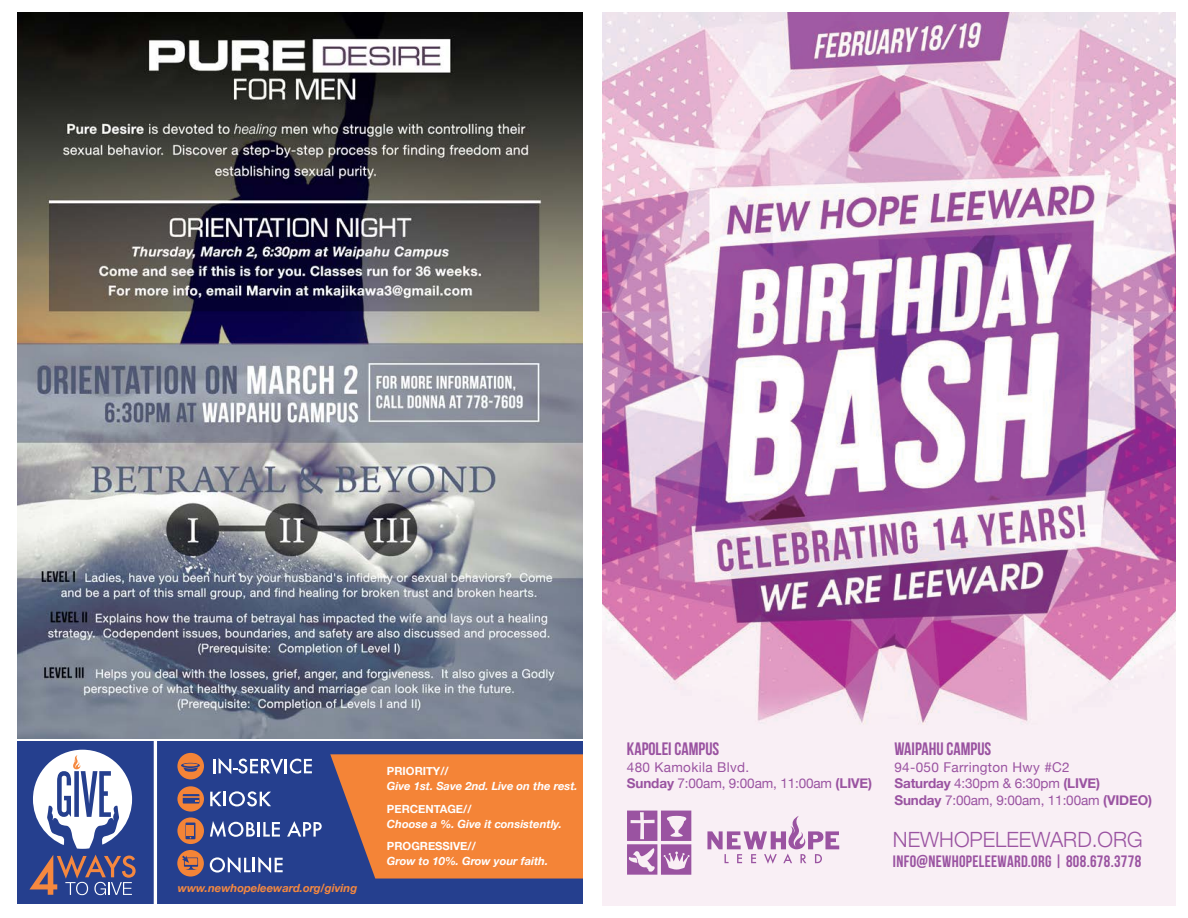
<style>
.page{position:relative;width:1188px;height:918px;background:#fff}
.page>*{position:absolute;margin:0;border:0;box-sizing:border-box;transform-origin:0 0}
.t1{font:300 21px "Helvetica Neue";color:#9a53a1}
.main_text{font:18px "Bebas Neue";color:#9a53a1}
.t2{font:16.5px "Bebas Neue";letter-spacing:.02em;color:#9a53a1}
.main_text-2{font:13.5px "Helvetica Neue";letter-spacing:-.01em;color:#9a53a1}
.main_text-3{font:13.5px "Helvetica Neue";letter-spacing:.025em;color:#9a53a1}
.main_text-4{font:700 13.5px "Helvetica Neue";letter-spacing:-.01em;color:#9a53a1}
.t3{font:italic 700 11.25px "Helvetica Neue";color:#fff}
.t4{font:700 11.25px "Helvetica Neue";color:#fff}
.t5{font:italic 700 11.25px "Helvetica Neue";color:#f5883f}
.s1{font-weight:700}
.s2{font-weight:400}
</style>
<div class="page">
<img style="left:602px;top:12px;width:574px;height:894px">
<img style="left:17px;top:12px;width:566px;height:727px">
<div style="left:5px;top:741px;width:579px;height:163px;background:#253f8e"></div>
<svg style="left:29px;top:855px;width:107px;height:40px"></svg>
<svg style="left:33px;top:750px;width:99px;height:99px"></svg>
<svg style="left:210px;top:791px;width:61px;height:15px"></svg>
<svg style="left:210px;top:821px;width:70px;height:16px"></svg>
<svg style="left:287px;top:821px;width:35px;height:16px"></svg>
<svg style="left:177px;top:786px;width:27px;height:58px"></svg>
<svg style="left:213px;top:758px;width:99px;height:16px"></svg>
<svg style="left:177px;top:753px;width:27px;height:26px"></svg>
<hr style="left:183px;top:763px;width:15px;height:3px;background:#f48437;border-radius:50%">
<svg style="left:210px;top:857px;width:73px;height:16px"></svg>
<svg style="left:177px;top:850px;width:27px;height:27px"></svg>
<svg style="left:330px;top:754px;width:253px;height:125px;background:#e07d3f"></svg>
<svg style="left:154px;top:741px;width:3px;height:163px"></svg>
<svg style="left:627px;top:811px;width:64px;height:64px"></svg>
<svg style="left:707px;top:816px;width:132px;height:48px"></svg>
<div style="left:3px;top:0;width:13px;height:918px;background:#fff"></div>
<div style="left:583px;top:0;width:19px;height:918px;background:#fff"></div>
<p class="t5" style="left:178px;top:879px;width:181px">www.newhopeleeward.org/giving</p>
<p class="t4" style="left:387px;top:761px;width:63px">PRIORITY//</p>
<p class="t3" style="left:387px;top:777px;width:192px">Give 1st. Save 2nd. Live on the rest.</p>
<p class="t4" style="left:387px;top:799px;width:86px">PERCENTAGE//</p>
<p class="t3" style="left:387px;top:815px;width:176px">Choose a %. Give it consistently.</p>
<p class="t4" style="left:387px;top:836px;width:90px">PROGRESSIVE//</p>
<p class="t3" style="left:387px;top:852px;width:163px">Grow to 10%. Grow your faith.</p>
<p class="main_text" style="left:627px;top:739px;width:94px">KAPOLEI CAMPUS</p>
<p class="main_text-3" style="left:627px;top:755px;width:124px">480 Kamokila Blvd.</p>
<p class="main_text-2" style="left:627px;top:772px;width:247px"><span class="s1">Sunday</span> 7:00am, 9:00am, 11:00am <span class="s1">(LIVE)</span></p>
<p class="main_text" style="left:894px;top:739px;width:98px">WAIPAHU CAMPUS</p>
<p class="main_text-3" style="left:894px;top:755px;width:177px">94-050 Farrington Hwy #C2</p>
<p class="main_text-4" style="left:894px;top:771px;width:207px">Saturday <span class="s2">4:30pm &amp; 6:30pm</span> (LIVE)</p>
<p class="main_text-2" style="left:894px;top:788px;width:259px"><span class="s1">Sunday</span> 7:00am, 9:00am, 11:00am <span class="s1">(VIDEO)</span></p>
<p class="t1" style="left:893px;top:823px;width:251px">NEWHOPELEEWARD.ORG</p>
<p class="t2" style="left:893px;top:852px;width:250px">INFO@NEWHOPELEEWARD.ORG | 808.678.3778</p>
</div>
